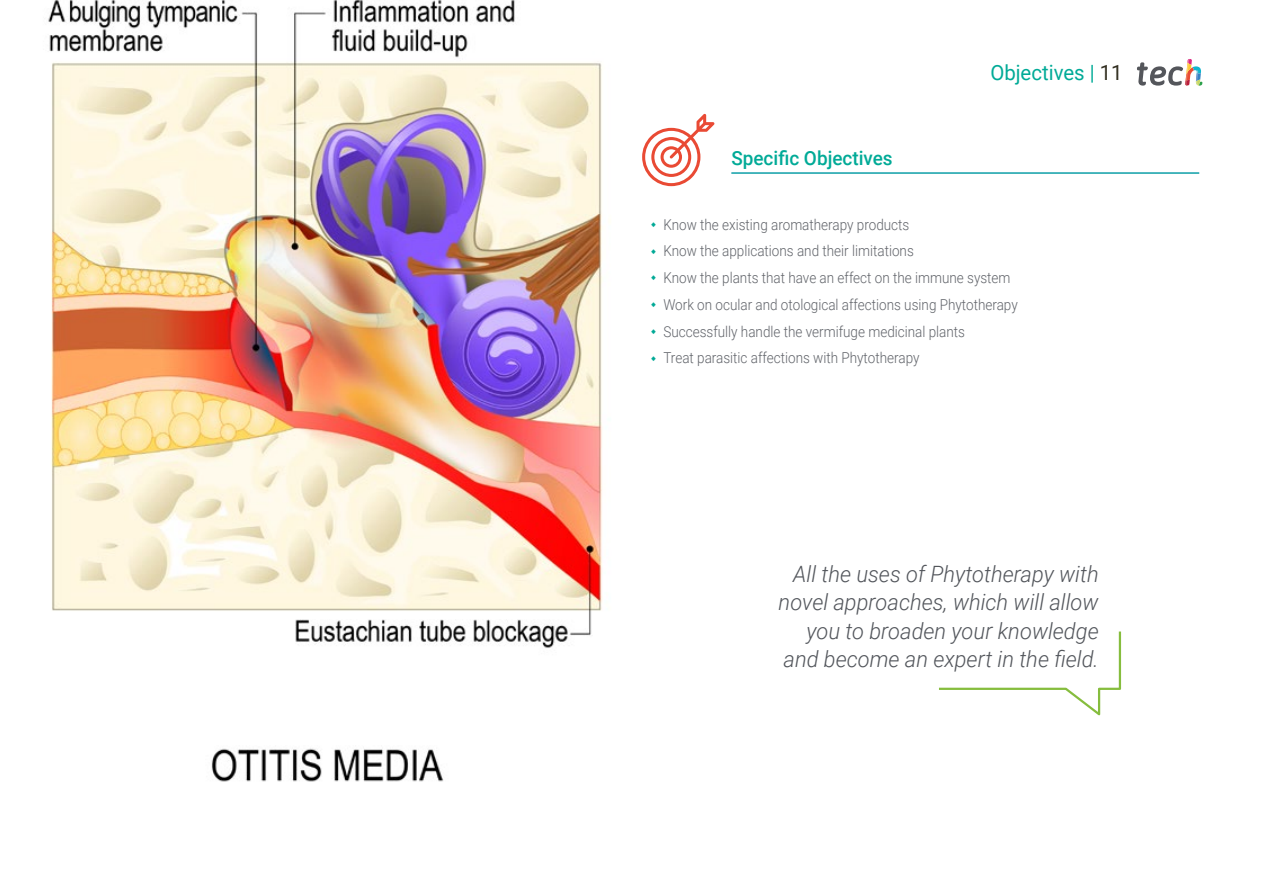
<style>
.page{position:relative;width:1263px;height:893px;background:#fff}
.page>*{position:absolute;margin:0;border:0;box-sizing:border-box;transform-origin:0 0}
.t1{font:italic 300 22.5px/28.5px "Roboto";color:#52555b;text-align:right}
.t2{font:21px "Roboto";color:#00aa97}
.t3{font:500 19.5px "Roboto";color:#00aa97}
.t4{font:300 15px/26.7px "Roboto";color:#61646a;scale:.9 1}
.s1{color:#312e20}
</style>
<div class="page">
<svg style="left:642px;top:114px;width:72px;height:72px"></svg>
<hr style="left:731px;top:173px;width:468px;height:1px;background:#00aa97">
<svg style="left:939px;top:631px;width:183px;height:85px"></svg>
<svg style="left:1137px;top:59px;width:65px;height:27px"></svg>
<img style="left:48px;top:0;width:554px;height:782px">
<h3 class="t3" style="left:731px;top:144px;width:163px">Specific Objectives</h3>
<h2 class="t2" style="left:990px;top:57px;width:134px">Objectives | <span class="s1">11</span></h2>
<p class="t4" style="left:663px;top:210px;width:395px">Know the existing aromatherapy products<br>Know the applications and their limitations<br>Know the plants that have an effect on the immune system Work on ocular and otological affections using Phytotherapy Successfully handle the vermifuge medicinal plants<br>Treat parasitic affections with Phytotherapy</p>
<h1 class="t1" style="left:779px;top:559px;width:322px">All the uses of Phytotherapy with novel approaches, which will allow you to broaden your knowledge and become an expert in the field.</h1>
</div>
